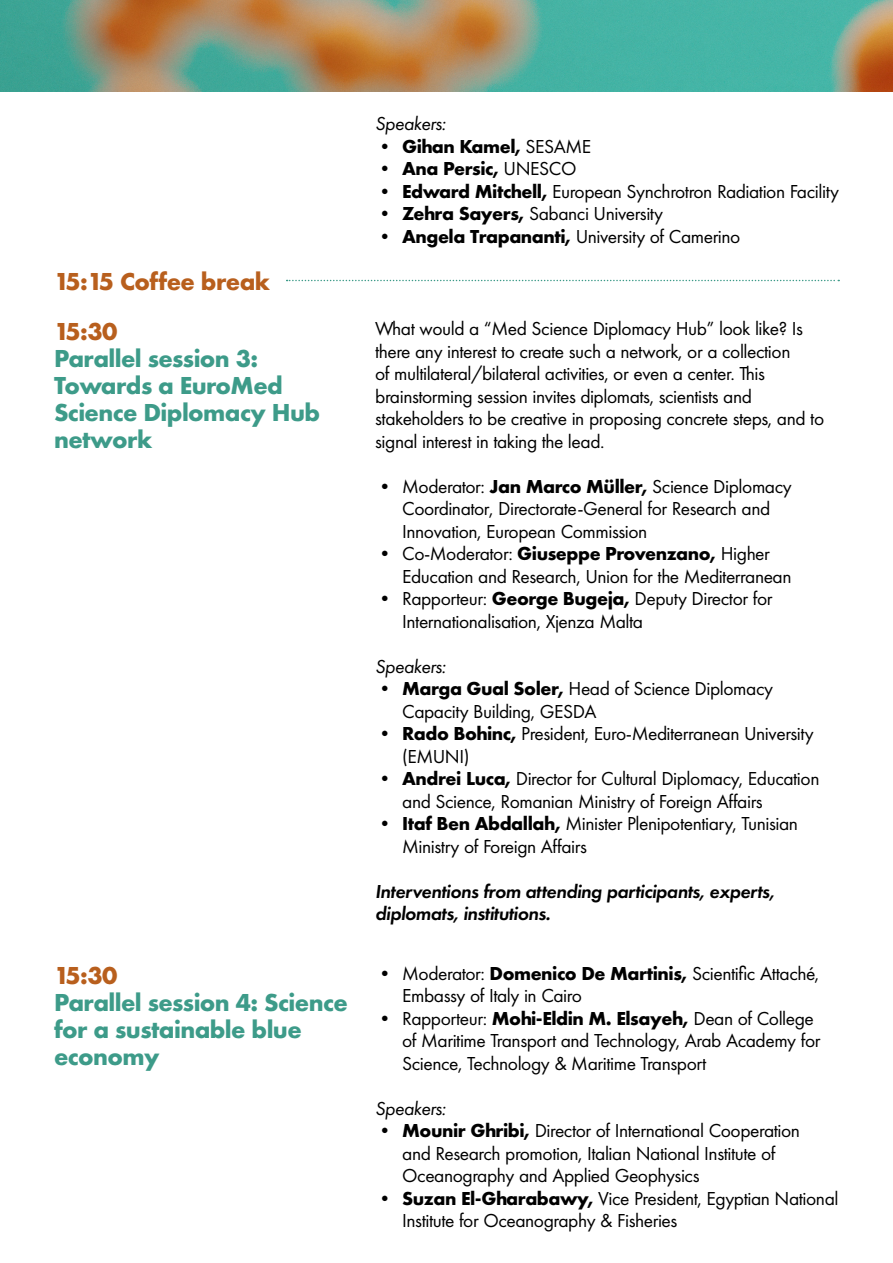
<style>
.page{position:relative;width:893px;height:1263px;background:#fff}
.page>*{position:absolute;margin:0;border:0;box-sizing:border-box;transform-origin:0 0}
.t1{font:700 25.5px/27px "Futura PT";letter-spacing:-.025em;color:#3d9b89}
.t2{font:700 25.5px "Futura PT";letter-spacing:-.025em;color:#b85f1d}
.t3{font:19.5px/22.5px "Futura PT";letter-spacing:-.025em;color:#000}
.t4{font:italic 600 19.5px/22.5px "Futura PT";letter-spacing:-.025em;color:#000}
.t5{font:700 19.5px "Futura PT";letter-spacing:-.025em;color:#000}
.t6{font:italic 19.5px "Futura PT";letter-spacing:-.025em;color:#000}
.s1{font-weight:400}
.s2{font-weight:700}
</style>
<div class="page">
<img style="left:0;top:0;width:893px;height:91px">
<svg style="left:287px;top:280px;width:552px;height:1px"></svg>
<h1 class="t2" style="left:54px;top:265px;width:218px">15:15 Coffee break</h1>
<h1 class="t2" style="left:54px;top:315px;width:65px">15:30</h1>
<h1 class="t1" style="left:54px;top:344px;width:268px">Parallel session 3:<br>Towards a EuroMed<br>Science Diplomacy Hub network</h1>
<h1 class="t2" style="left:54px;top:959px;width:65px">15:30</h1>
<h1 class="t1" style="left:54px;top:988px;width:295px">Parallel session 4: Science for a sustainable blue economy</h1>
<p class="t6" style="left:375px;top:112px;width:72px">Speakers:</p>
<p class="t5" style="left:375px;top:133px;width:218px">• Gihan Kamel, <span class="s1">SESAME</span></p>
<p class="t5" style="left:375px;top:156px;width:203px">• Ana Persic, <span class="s1">UNESCO</span></p>
<p class="t3" style="left:375px;top:180px;width:465px"><span class="s2">• Edward Mitchell,</span> European Synchrotron Radiation Facility</p>
<p class="t3" style="left:375px;top:202px;width:290px"><span class="s2">• Zehra Sayers,</span> Sabanci University</p>
<p class="t3" style="left:375px;top:225px;width:367px"><span class="s2">• Angela Trapananti,</span> University of Camerino</p>
<p class="t3" style="left:375px;top:317px;width:450px">What would a “Med Science Diplomacy Hub” look like? Is there any interest to create such a network, or a collection<br>of multilateral/bilateral activities, or even a center. This brainstorming session invites diplomats, scientists and stakeholders to be creative in proposing concrete steps, and to signal interest in taking the lead.</p>
<p class="t3" style="left:402px;top:475px;width:391px;text-indent:-27px">• Moderator: <span class="s2">Jan Marco Müller,</span> Science Diplomacy<br>Coordinator, Directorate-General for Research and<br>Innovation, European Commission</p>
<p class="t3" style="left:402px;top:542px;width:391px;text-indent:-27px">• Co-Moderator: <span class="s2">Giuseppe Provenzano,</span> Higher<br>Education and Research, Union for the Mediterranean</p>
<p class="t3" style="left:402px;top:587px;width:372px;text-indent:-27px">• Rapporteur: <span class="s2">George Bugeja,</span> Deputy Director for<br>Internationalisation, Xjenza Malta</p>
<p class="t6" style="left:375px;top:655px;width:72px">Speakers:</p>
<p class="t3" style="left:402px;top:677px;width:372px;text-indent:-27px"><span class="s2">• Marga Gual Soler,</span> Head of Science Diplomacy<br>Capacity Building, GESDA</p>
<p class="t3" style="left:402px;top:722px;width:413px;text-indent:-27px"><span class="s2">• Rado Bohinc,</span> President, Euro-Mediterranean University (EMUNI)</p>
<p class="t3" style="left:402px;top:767px;width:419px;text-indent:-27px"><span class="s2">• Andrei Luca,</span> Director for Cultural Diplomacy, Education and Science, Romanian Ministry of Foreign Affairs</p>
<p class="t3" style="left:402px;top:812px;width:397px;text-indent:-27px"><span class="s2">• Itaf Ben Abdallah,</span> Minister Plenipotentiary, Tunisian<br>Ministry of Foreign Affairs</p>
<p class="t4" style="left:375px;top:880px;width:401px">Interventions from attending participants, experts, diplomats, institutions.</p>
<p class="t3" style="left:402px;top:962px;width:419px;text-indent:-27px">• Moderator: <span class="s2">Domenico De Martinis,</span> Scientific Attaché,<br>Embassy of Italy in Cairo</p>
<p class="t3" style="left:402px;top:1007px;width:420px;text-indent:-27px">• Rapporteur: <span class="s2">Mohi-Eldin M. Elsayeh,</span> Dean of College of Maritime Transport and Technology, Arab Academy for<br>Science, Technology &amp; Maritime Transport</p>
<p class="t6" style="left:375px;top:1096px;width:72px">Speakers:</p>
<p class="t3" style="left:402px;top:1119px;width:399px;text-indent:-27px"><span class="s2">• Mounir Ghribi,</span> Director of International Cooperation and Research promotion, Italian National Institute of<br>Oceanography and Applied Geophysics</p>
<p class="t3" style="left:402px;top:1187px;width:438px;text-indent:-27px"><span class="s2">• Suzan El-Gharabawy,</span> Vice President, Egyptian National<br>Institute for Oceanography &amp; Fisheries</p>
</div>
